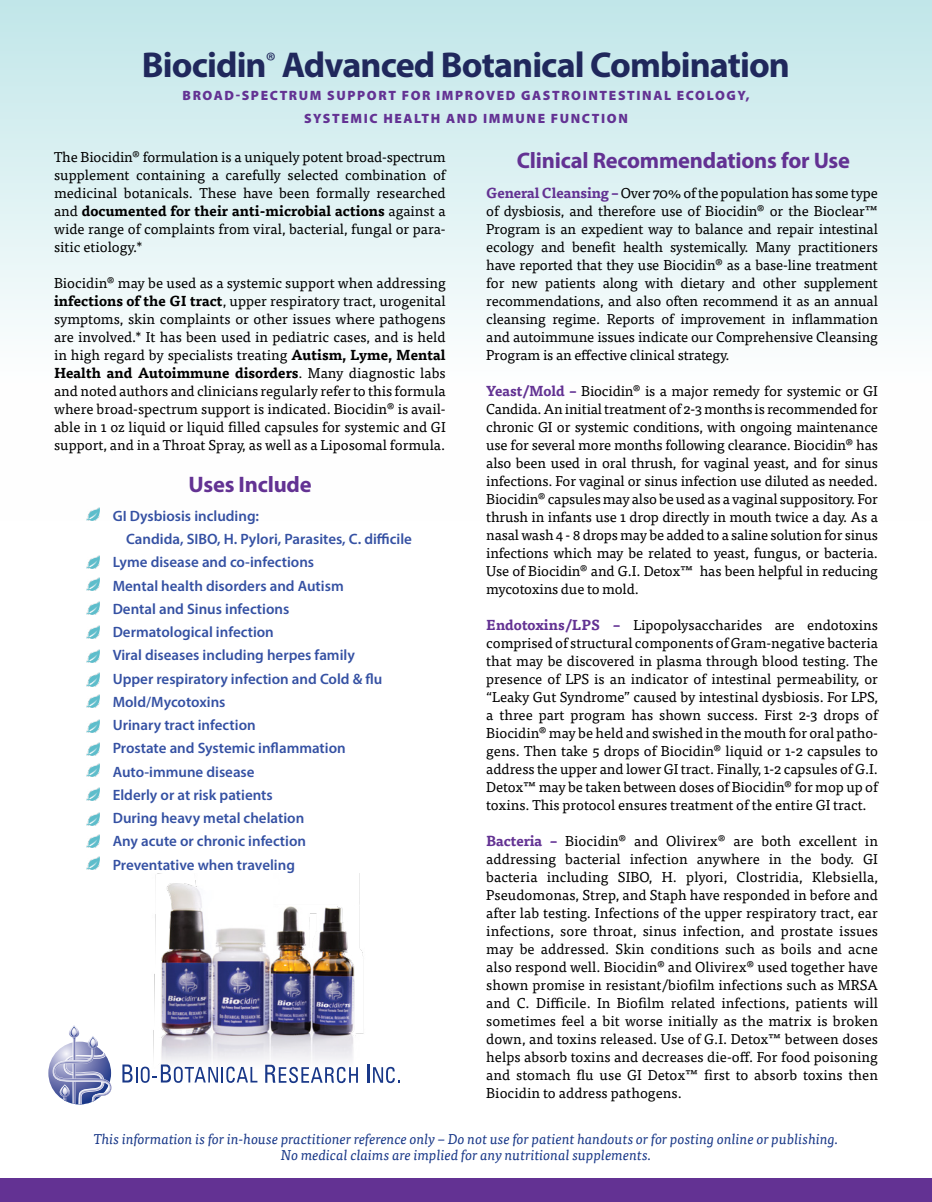
<style>
.page{position:relative;width:932px;height:1202px;background:#fff}
.page>*{position:absolute;margin:0;border:0;box-sizing:border-box;transform-origin:0 0}
.Headline_1{font:700 36px "Myriad Pro";letter-spacing:-.025em;color:#20285c}
.Headline_2{font:700 22.5px "Myriad Pro";letter-spacing:-.01em;color:#633293}
.Bullets{font:600 15px "Myriad Pro";color:#3551a3}
.P1{font:14.25px/18px "Tisa Pro";color:#000;text-align:justify}
.Captions{font:italic 14.25px "Tisa Pro";color:#193888}
.SUB_HEAD{font:900 13.5px "Myriad Pro";letter-spacing:.12em;color:#633293}
.s1{font-weight:700}
.s2{font-weight:700;color:#633293}
</style>
<div class="page">
<div style="left:0;top:0;width:932px;height:521px;background:linear-gradient(to bottom,#c5e8ea,#fff)"></div>
<img style="left:142px;top:873px;width:228px;height:211px">
<div style="left:0;top:1178px;width:932px;height:24px;background:#633293"></div>
<svg style="left:87px;top:507px;width:12px;height:13px"></svg>
<svg style="left:87px;top:555px;width:12px;height:13px"></svg>
<img style="left:87px;top:577px;width:12px;height:14px">
<img style="left:87px;top:601px;width:12px;height:14px">
<img style="left:87px;top:625px;width:12px;height:14px">
<svg style="left:87px;top:673px;width:12px;height:13px"></svg>
<svg style="left:87px;top:742px;width:12px;height:13px"></svg>
<img style="left:87px;top:787px;width:12px;height:14px">
<svg style="left:87px;top:834px;width:12px;height:13px"></svg>
<svg style="left:87px;top:856px;width:12px;height:13px"></svg>
<svg style="left:87px;top:649px;width:12px;height:13px"></svg>
<svg style="left:87px;top:719px;width:12px;height:13px"></svg>
<svg style="left:87px;top:763px;width:12px;height:13px"></svg>
<svg style="left:87px;top:812px;width:12px;height:13px"></svg>
<img style="left:87px;top:694px;width:12px;height:14px">
<svg style="left:48px;top:1041px;width:63px;height:63px"></svg>
<svg style="left:53px;top:1025px;width:59px;height:79px"></svg>
<svg style="left:122px;top:1064px;width:135px;height:18px"></svg>
<svg style="left:265px;top:1064px;width:93px;height:19px"></svg>
<hr style="left:367px;top:1064px;width:3px;height:18px;background:#193888">
<svg style="left:373px;top:1066px;width:27px;height:17px"></svg>
<p class="Headline_1" style="left:142px;top:41px;width:649px">Biocidin<sup>®</sup> Advanced Botanical Combination</p>
<p class="SUB_HEAD" style="left:182px;top:87px;width:568px">BROAD-SPECTRUM SUPPORT FOR IMPROVED GASTROINTESTINAL ECOLOGY,</p>
<p class="SUB_HEAD" style="left:304px;top:109px;width:325px">SYSTEMIC HEALTH AND IMMUNE FUNCTION</p>
<p class="P1" style="left:54px;top:147px;width:393px">The Biocidin® formulation is a uniquely potent broad-spectrum supplement containing a carefully selected combination of medicinal botanicals. These have been formally researched and <span class="s1">documented for their anti-microbial actions</span> against a wide range of complaints from viral, bacterial, fungal or para&shy;sitic etiology.*</p>
<p class="P1" style="left:54px;top:273px;width:393px">Biocidin® may be used as a systemic support when addressing <span class="s1">infections of the GI tract</span>, upper respiratory tract, urogenital symptoms, skin complaints or other issues where pathogens are involved.* It has been used in pediatric cases, and is held in high regard by specialists treating <span class="s1">Autism, Lyme, Mental Health and Autoimmune disorders</span>. Many diagnostic labs and noted authors and clinicians regularly refer to this formula where broad-spectrum support is indicated. Biocidin® is avail&shy;able in 1 oz liquid or liquid filled capsules for systemic and GI support, and in a Throat Spray, as well as a Liposomal formula.</p>
<p class="Headline_2" style="left:189px;top:469px;width:124px">Uses Include</p>
<p class="Bullets" style="left:113px;top:506px;width:148px">GI Dysbiosis including:</p>
<p class="Bullets" style="left:126px;top:529px;width:287px">Candida, SIBO, H. Pylori, Parasites, C. difficile</p>
<p class="Bullets" style="left:113px;top:552px;width:203px">Lyme disease and co-infections</p>
<p class="Bullets" style="left:113px;top:576px;width:232px">Mental health disorders and Autism</p>
<p class="Bullets" style="left:113px;top:599px;width:178px">Dental and Sinus infections</p>
<p class="Bullets" style="left:113px;top:622px;width:163px">Dermatological infection</p>
<p class="Bullets" style="left:113px;top:645px;width:244px">Viral diseases including herpes family</p>
<p class="Bullets" style="left:113px;top:669px;width:271px">Upper respiratory infection and Cold &amp; flu</p>
<p class="Bullets" style="left:113px;top:692px;width:114px">Mold/Mycotoxins</p>
<p class="Bullets" style="left:113px;top:715px;width:144px">Urinary tract infection</p>
<p class="Bullets" style="left:113px;top:738px;width:234px">Prostate and Systemic inflammation</p>
<p class="Bullets" style="left:113px;top:762px;width:143px">Auto-immune disease</p>
<p class="Bullets" style="left:113px;top:785px;width:161px">Elderly or at risk patients</p>
<p class="Bullets" style="left:113px;top:808px;width:193px">During heavy metal chelation</p>
<p class="Bullets" style="left:113px;top:831px;width:195px">Any acute or chronic infection</p>
<p class="Bullets" style="left:113px;top:855px;width:184px">Preventative when traveling</p>
<p class="Headline_2" style="left:517px;top:146px;width:334px">Clinical Recommendations for Use</p>
<p class="P1" style="left:486px;top:183px;width:393px"><span class="s2">General Cleansing –</span> Over 70% of the population has some type of dysbiosis, and therefore use of Biocidin® or the Bioclear™ Program is an expedient way to balance and repair intestinal ecology and benefit health systemically. Many practitioners have reported that they use Biocidin® as a base-line treatment for new patients along with dietary and other supplement recommendations, and also often recommend it as an annual cleansing regime. Reports of improvement in inflammation and autoimmune issues indicate our Comprehensive Cleansing Program is an effective clinical strategy.</p>
<p class="P1" style="left:486px;top:381px;width:393px"><span class="s2">Yeast/Mold –</span> Biocidin® is a major remedy for systemic or GI Candida. An initial treatment of 2-3 months is recommended for chronic GI or systemic conditions, with ongoing maintenance use for several more months following clearance. Biocidin® has also been used in oral thrush, for vaginal yeast, and for sinus infections. For vaginal or sinus infection use diluted as needed.<br>Biocidin® capsules may also be used as a vaginal suppository. For thrush in infants use 1 drop directly in mouth twice a day. As a nasal wash 4 - 8 drops may be added to a saline solution for sinus infections which may be related to yeast, fungus, or bacteria.<br>Use of Biocidin® and G.I. Detox™ has been helpful in reducing mycotoxins due to mold.</p>
<p class="P1" style="left:486px;top:615px;width:393px"><span class="s2">Endotoxins/LPS –</span> Lipopolysaccharides are endotoxins comprised of structural components of Gram-negative bacteria that may be discovered in plasma through blood testing. The presence of LPS is an indicator of intestinal permeability, or “Leaky Gut Syndrome” caused by intestinal dysbiosis. For LPS, a three part program has shown success. First 2-3 drops of Biocidin® may be held and swished in the mouth for oral patho&shy;gens. Then take 5 drops of Biocidin® liquid or 1-2 capsules to address the upper and lower GI tract. Finally, 1-2 capsules of G.I.<br>Detox™ may be taken between doses of Biocidin® for mop up of toxins. This protocol ensures treatment of the entire GI tract.</p>
<p class="P1" style="left:486px;top:831px;width:393px"><span class="s2">Bacteria –</span> Biocidin® and Olivirex® are both excellent in addressing bacterial infection anywhere in the body. GI bacteria including SIBO, H. plyori, Clostridia, Klebsiella, Pseudomonas, Strep, and Staph have responded in before and after lab testing. Infections of the upper respiratory tract, ear infections, sore throat, sinus infection, and prostate issues may be addressed. Skin conditions such as boils and acne also respond well. Biocidin® and Olivirex® used together have shown promise in resistant/biofilm infections such as MRSA and C. Difficile. In Biofilm related infections, patients will sometimes feel a bit worse initially as the matrix is broken down, and toxins released. Use of G.I. Detox™ between doses helps absorb toxins and decreases die-off. For food poisoning and stomach flu use GI Detox™ first to absorb toxins then Biocidin to address pathogens.</p>
<p class="Captions" style="left:94px;top:1128px;width:745px">This information is for in-house practitioner reference only – Do not use for patient handouts or for posting online or publishing.</p>
<p class="Captions" style="left:281px;top:1144px;width:371px">No medical claims are implied for any nutritional supplements.</p>
</div>
